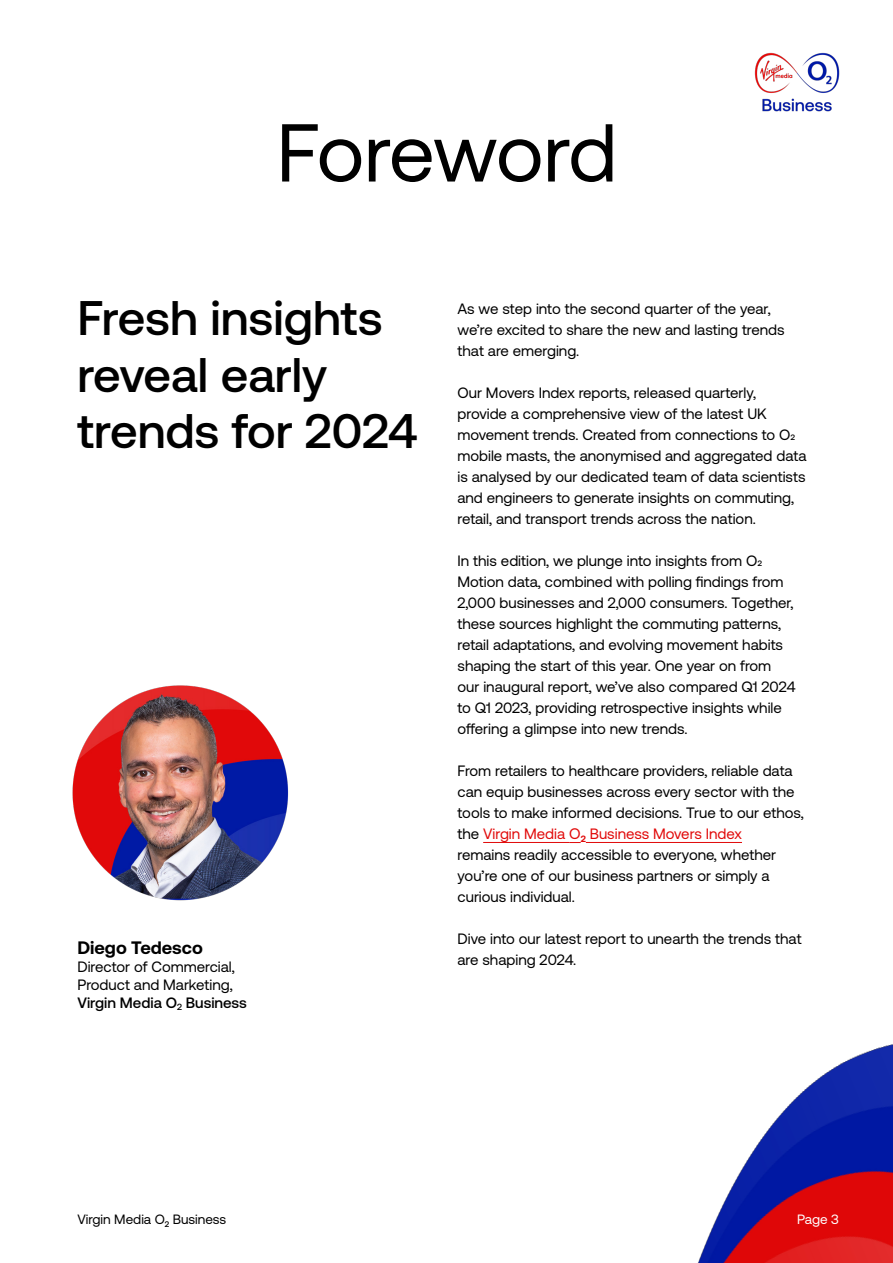
<style>
.page{position:relative;width:893px;height:1263px;background:#fff}
.page>*{position:absolute;margin:0;border:0;box-sizing:border-box;transform-origin:0 0}
.t1{font:81.75px "Aeonik Pro";letter-spacing:-.015em;color:#000}
.t2{font:500 48.45px/56.6px "Aeonik Pro";color:#000}
.t3{font:700 18px "Aeonik Pro";color:#000}
.t4{font:15px/21px "Aeonik Pro";color:#000}
.t5{font:13.5px "Aeonik Pro";color:#000}
.t6{font:13.5px "Aeonik Pro";color:#fff}
.s1{font-weight:500}
.s2{color:#e10a0a}
.s3{font-size:15.3px;color:#e10a0a}
</style>
<div class="page">
<img style="left:754px;top:52px;width:86px;height:60px">
<img style="left:698px;top:1044px;width:195px;height:219px">
<img style="left:72px;top:685px;width:217px;height:216px">
<hr style="left:483px;top:842px;width:86px;height:1px;background:#e10a0a">
<svg style="left:569px;top:842px;width:12px;height:1px"></svg>
<hr style="left:586px;top:842px;width:156px;height:1px;background:#e10a0a">
<p class="t1" style="left:277px;top:108px;width:342px">Foreword</p>
<p class="t2" style="left:77px;top:290px;width:341px">Fresh insights reveal early trends for 2024</p>
<p class="t3" style="left:77px;top:937px;width:127px">Diego Tedesco</p>
<p class="t4" style="left:77px;top:958px;width:171px;line-height:18px">Director of Commercial,<br>Product and Marketing,<br><span class="s1">Virgin Media O</span><sub>2</sub> <span class="s1">Business</span></p>
<p class="t4" style="left:458px;top:299px;width:329px">As we step into the second quarter of the year, we’re excited to share the new and lasting trends that are emerging.</p>
<p class="t4" style="left:458px;top:383px;width:350px">Our Movers Index reports, released quarterly, provide a comprehensive view of the latest UK movement trends. Created from connections to O2 mobile masts, the anonymised and aggregated data is analysed by our dedicated team of data scientists and engineers to generate insights on commuting, retail, and transport trends across the nation.</p>
<p class="t4" style="left:458px;top:551px;width:339px">In this edition, we plunge into insights from O2<br>Motion data, combined with polling findings from 2,000 businesses and 2,000 consumers. Together, these sources highlight the commuting patterns, retail adaptations, and evolving movement habits shaping the start of this year. One year on from our inaugural report, we’ve also compared Q1 2024 to Q1 2023, providing retrospective insights while offering a glimpse into new trends.</p>
<p class="t4" style="left:457px;top:761px;width:348px">From retailers to healthcare providers, reliable data can equip businesses across every sector with the tools to make informed decisions. True to our ethos, the <span class="s2">Virgin Media</span> <span class="s3">O</span><sub>2</sub> <span class="s2">Business Movers Index<br></span>remains readily accessible to everyone, whether you’re one of our business partners or simply a curious individual.</p>
<p class="t4" style="left:457px;top:929px;width:346px">Dive into our latest report to unearth the trends that are shaping 2024.</p>
<p class="t5" style="left:77px;top:1212px;width:150px">Virgin Media O<sub>2</sub> Business</p>
<p class="t6" style="left:797px;top:1212px;width:43px">Page 3</p>
</div>
